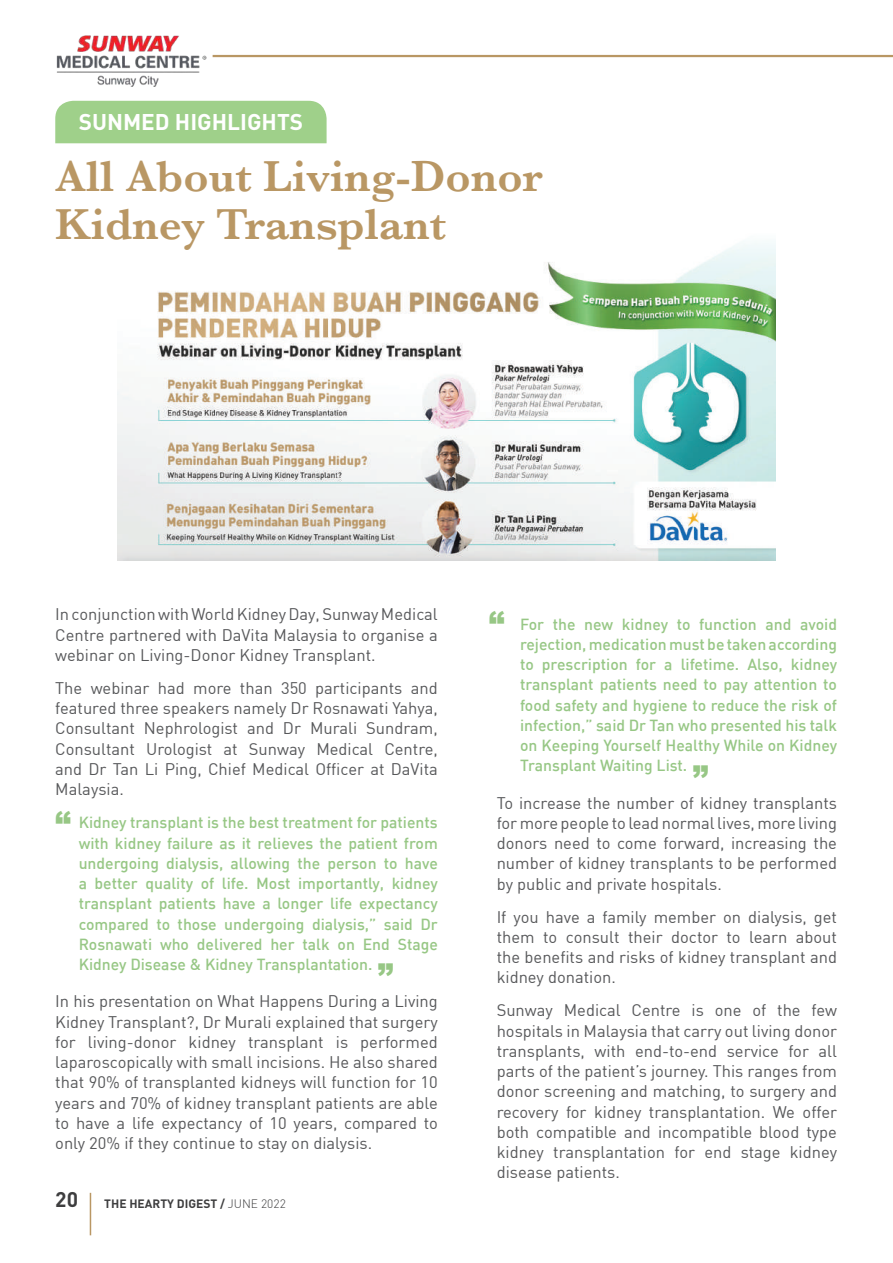
<style>
.page{position:relative;width:893px;height:1263px;background:#fff}
.page>*{position:absolute;margin:0;border:0;box-sizing:border-box;transform-origin:0 0}
.t1{font:600 45px/48px "Baskerville";color:#b99764}
.t2{font:900 31.5px "Arial";color:#97c785}
.t3{font:700 22.5px "DIN";color:#fff}
.t4{font:700 21px "DIN";color:#3e3e3f}
.t5{font:16.5px/20.2px "DIN";color:#57585a;text-align:justify}
.t6{font:500 15.75px/20.2px "DIN";color:#97c785;text-align:justify}
.t7{font:700 12px "DIN";color:#3e3e3f}
.s1{font-weight:300}
.s2{font-family:"Arial";font-weight:900;font-size:31.5px}
</style>
<div class="page">
<hr style="left:213px;top:55px;width:680px;height:2px;background:#b99764">
<hr style="left:90px;top:1193px;width:1px;height:42px;background:#b99764">
<img style="left:56px;top:35px;width:151px;height:51px">
<img style="left:117px;top:243px;width:659px;height:317px">
<div style="left:55px;top:101px;width:272px;height:42px;background:#9fd08a"></div>
<h3 class="t3" style="left:79px;top:107px;width:226px">SUNMED HIGHLIGHTS</h3>
<h1 class="t1" style="left:55px;top:152px;width:489px">All About Living-Donor<br>Kidney Transplant</h1>
<p class="t5" style="left:55px;top:604px;width:384px">In conjunction with World Kidney Day, Sunway Medical Centre partnered with DaVita Malaysia to organise a webinar on Living-Donor Kidney Transplant.</p>
<p class="t5" style="left:55px;top:678px;width:384px">The webinar had more than 350 participants and featured three speakers namely Dr Rosnawati Yahya, Consultant Nephrologist and Dr Murali Sundram, Consultant Urologist at Sunway Medical Centre, and Dr Tan Li Ping, Chief Medical Officer at DaVita Malaysia.</p>
<p class="t6" style="left:79px;top:812px;width:361px">Kidney transplant is the best treatment for patients with kidney failure as it relieves the patient from undergoing dialysis, allowing the person to have a better quality of life. Most importantly, kidney transplant patients have a longer life expectancy compared to those undergoing dialysis,” said Dr Rosnawati who delivered her talk on End Stage Kidney Disease &amp; Kidney Transplantation.</p>
<p class="t5" style="left:55px;top:991px;width:384px">In his presentation on What Happens During a Living Kidney Transplant?, Dr Murali explained that surgery for living-donor kidney transplant is performed laparoscopically with small incisions. He also shared that 90% of transplanted kidneys will function for 10 years and 70% of kidney transplant patients are able to have a life expectancy of 10 years, compared to only 20% if they continue to stay on dialysis.</p>
<p class="t4" style="left:55px;top:1186px;width:24px">20</p>
<h2 class="t2" style="left:55px;top:799px;width:17px">“</h2>
<h2 class="t2" style="left:394px;top:987px;width:17px;rotate:-180deg">“</h2>
<p class="t7" style="left:104px;top:1195px;width:183px">THE HEARTY DIGEST / <span class="s1">JUNE 2022</span></p>
<p class="t6" style="left:520px;top:613px;width:319px;text-indent:-31px"><span class="s2">“</span> For the new kidney to function and avoid rejection, medication must be taken according to prescription for a lifetime. Also, kidney transplant patients need to pay attention to food safety and hygiene to reduce the risk of infection,” said Dr Tan who presented his talk on Keeping Yourself Healthy While on Kidney Transplant Waiting List.</p>
<p class="t5" style="left:497px;top:792px;width:342px">To increase the number of kidney transplants for more people to lead normal lives, more living donors need to come forward, increasing the number of kidney transplants to be performed by public and private hospitals.</p>
<p class="t5" style="left:497px;top:906px;width:342px">If you have a family member on dialysis, get them to consult their doctor to learn about the benefits and risks of kidney transplant and kidney donation.</p>
<p class="t5" style="left:497px;top:1000px;width:342px">Sunway Medical Centre is one of the few hospitals in Malaysia that carry out living donor transplants, with end-to-end service for all parts of the patient’s journey. This ranges from donor screening and matching, to surgery and recovery for kidney transplantation. We offer both compatible and incompatible blood type kidney transplantation for end stage kidney disease patients.</p>
<h2 class="t2" style="left:709px;top:789px;width:17px;rotate:-180deg">“</h2>
</div>
